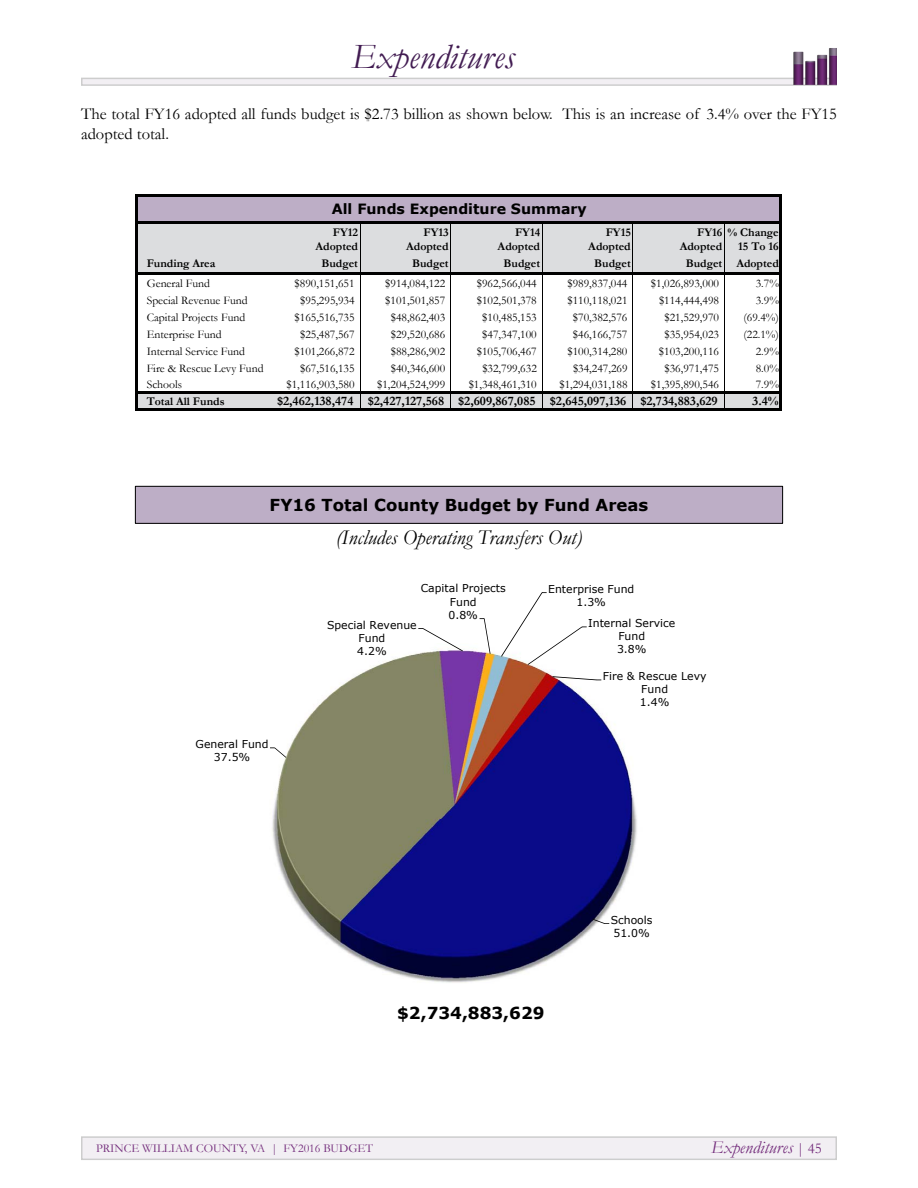
<style>
.page{position:relative;width:918px;height:1188px;background:#fff}
.page>*{position:absolute;margin:0;border:0;box-sizing:border-box;transform-origin:0 0}
.t1{font:italic 36px "Garamond";color:#421c52}
.t2{font:italic 21px "Garamond";color:#000}
.t3{font:italic 18px "Garamond";color:#732c7b}
.t4{font:16.5px/19.8px "Garamond";color:#000}
.t5{font:700 16.5px "Verdana";color:#000}
.t6{font:700 14.4px "Verdana";color:#000}
.t7{font:700 14.1px "Verdana";color:#000}
.t8{font:700 13.05px "Garamond";color:#000}
.t9{font:12px "Garamond";color:#732c7b}
.t10{font:11.7px "Garamond";color:#000}
.t11{font:700 11.7px "Garamond";color:#000}
.t12{font:10.8px/13.2px "Verdana";color:#000;text-align:center}
.s1{font-style:normal;font-size:15px}
</style>
<div class="page">
<div style="left:82px;top:78px;width:754px;height:7px;background:#f2eff3"></div>
<div style="left:82px;top:1137px;width:754px;height:22px;background:#f2eff3"></div>
<img style="left:651px;top:48px;width:186px;height:38px">
<div style="left:137px;top:196px;width:644px;height:27px;background:#bdaec6"></div>
<div style="left:137px;top:223px;width:644px;height:51px;background:#dcdddf"></div>
<div style="left:137px;top:393px;width:644px;height:17px;background:#dcdddf"></div>
<hr style="left:360px;top:224px;width:1px;height:49px;background:#000">
<hr style="left:451px;top:224px;width:1px;height:49px;background:#000">
<hr style="left:542px;top:224px;width:1px;height:49px;background:#000">
<hr style="left:633px;top:224px;width:1px;height:49px;background:#000">
<hr style="left:724px;top:224px;width:1px;height:49px;background:#000">
<hr style="left:360px;top:275px;width:1px;height:116px;background:#000">
<hr style="left:451px;top:275px;width:1px;height:116px;background:#000">
<hr style="left:542px;top:275px;width:1px;height:116px;background:#000">
<hr style="left:633px;top:275px;width:1px;height:116px;background:#000">
<hr style="left:724px;top:275px;width:1px;height:116px;background:#000">
<hr style="left:136px;top:194px;width:2px;height:217px;background:#000">
<hr style="left:780px;top:197px;width:2px;height:214px;background:#000">
<svg style="left:360px;top:394px;width:1px;height:14px"></svg>
<svg style="left:542px;top:394px;width:1px;height:14px"></svg>
<svg style="left:724px;top:394px;width:1px;height:14px"></svg>
<hr style="left:138px;top:194px;width:644px;height:3px;background:#000">
<hr style="left:138px;top:222px;width:644px;height:2px;background:#000">
<hr style="left:138px;top:273px;width:644px;height:2px;background:#000">
<hr style="left:138px;top:391px;width:644px;height:3px;background:#000">
<hr style="left:138px;top:408px;width:644px;height:3px;background:#000">
<img style="left:313px;top:724px;width:324px;height:259px">
<svg style="left:270px;top:592px;width:339px;height:332px"></svg>
<div style="left:135px;top:486px;width:648px;height:37px;background:#bdaec6"></div>
<div style="left:135px;top:486px;width:648px;height:38px;border:1px solid #000"></div>
<h1 class="t1" style="left:351px;top:32px;width:165px">Expenditures</h1>
<h3 class="t4" style="left:81px;top:103px;width:758px">The total FY16 adopted all funds budget is $2.73 billion as shown below. This is an increase of 3.4% over the FY15 adopted total.</h3>
<p class="t7" style="left:332px;top:199px;width:256px">All Funds Expenditure Summary</p>
<p class="t11" style="left:333px;top:225px;width:27px">FY12</p>
<p class="t11" style="left:424px;top:225px;width:27px">FY13</p>
<p class="t11" style="left:515px;top:225px;width:27px">FY14</p>
<p class="t11" style="left:606px;top:225px;width:27px">FY15</p>
<p class="t11" style="left:697px;top:225px;width:83px">FY16 % Change</p>
<p class="t11" style="left:316px;top:239px;width:44px">Adopted</p>
<p class="t11" style="left:406px;top:239px;width:44px">Adopted</p>
<p class="t11" style="left:498px;top:239px;width:44px">Adopted</p>
<p class="t11" style="left:588px;top:239px;width:44px">Adopted</p>
<p class="t11" style="left:680px;top:239px;width:44px">Adopted</p>
<p class="t11" style="left:738px;top:239px;width:42px">15 To 16</p>
<p class="t11" style="left:147px;top:256px;width:70px">Funding Area</p>
<p class="t11" style="left:321px;top:256px;width:38px">Budget</p>
<p class="t11" style="left:412px;top:256px;width:38px">Budget</p>
<p class="t11" style="left:504px;top:256px;width:38px">Budget</p>
<p class="t11" style="left:594px;top:256px;width:38px">Budget</p>
<p class="t11" style="left:686px;top:256px;width:95px">Budget Adopted</p>
<p class="t10" style="left:147px;top:276px;width:65px">General Fund</p>
<p class="t10" style="left:295px;top:276px;width:62px">$890,151,651</p>
<p class="t10" style="left:385px;top:276px;width:62px">$914,084,122</p>
<p class="t10" style="left:477px;top:276px;width:62px">$962,566,044</p>
<p class="t10" style="left:567px;top:276px;width:62px">$989,837,044</p>
<p class="t10" style="left:651px;top:276px;width:70px">$1,026,893,000</p>
<p class="t10" style="left:756px;top:276px;width:25px">3.7%</p>
<p class="t10" style="left:147px;top:293px;width:103px">Special Revenue Fund</p>
<p class="t10" style="left:300px;top:293px;width:56px">$95,295,934</p>
<p class="t10" style="left:385px;top:293px;width:62px">$101,501,857</p>
<p class="t10" style="left:477px;top:293px;width:62px">$102,501,378</p>
<p class="t10" style="left:567px;top:293px;width:62px">$110,118,021</p>
<p class="t10" style="left:659px;top:293px;width:62px">$114,444,498</p>
<p class="t10" style="left:756px;top:293px;width:25px">3.9%</p>
<p class="t10" style="left:147px;top:310px;width:100px">Capital Projects Fund</p>
<p class="t10" style="left:295px;top:310px;width:62px">$165,516,735</p>
<p class="t10" style="left:391px;top:310px;width:56px">$48,862,403</p>
<p class="t10" style="left:482px;top:310px;width:56px">$10,485,153</p>
<p class="t10" style="left:573px;top:310px;width:56px">$70,382,576</p>
<p class="t10" style="left:665px;top:310px;width:56px">$21,529,970</p>
<p class="t10" style="left:743px;top:310px;width:37px">(69.4%)</p>
<p class="t10" style="left:147px;top:327px;width:76px">Enterprise Fund</p>
<p class="t10" style="left:300px;top:327px;width:56px">$25,487,567</p>
<p class="t10" style="left:391px;top:327px;width:56px">$29,520,686</p>
<p class="t10" style="left:482px;top:327px;width:56px">$47,347,100</p>
<p class="t10" style="left:573px;top:327px;width:56px">$46,166,757</p>
<p class="t10" style="left:665px;top:327px;width:56px">$35,954,023</p>
<p class="t10" style="left:743px;top:327px;width:37px">(22.1%)</p>
<p class="t10" style="left:147px;top:344px;width:100px">Internal Service Fund</p>
<p class="t10" style="left:295px;top:344px;width:62px">$101,266,872</p>
<p class="t10" style="left:391px;top:344px;width:56px">$88,286,902</p>
<p class="t10" style="left:477px;top:344px;width:62px">$105,706,467</p>
<p class="t10" style="left:567px;top:344px;width:62px">$100,314,280</p>
<p class="t10" style="left:659px;top:344px;width:62px">$103,200,116</p>
<p class="t10" style="left:756px;top:344px;width:25px">2.9%</p>
<p class="t10" style="left:147px;top:361px;width:118px">Fire &amp; Rescue Levy Fund</p>
<p class="t10" style="left:300px;top:361px;width:56px">$67,516,135</p>
<p class="t10" style="left:391px;top:361px;width:56px">$40,346,600</p>
<p class="t10" style="left:482px;top:361px;width:56px">$32,799,632</p>
<p class="t10" style="left:573px;top:361px;width:56px">$34,247,269</p>
<p class="t10" style="left:665px;top:361px;width:56px">$36,971,475</p>
<p class="t10" style="left:756px;top:361px;width:25px">8.0%</p>
<p class="t10" style="left:147px;top:377px;width:37px">Schools</p>
<p class="t10" style="left:287px;top:377px;width:70px">$1,116,903,580</p>
<p class="t10" style="left:377px;top:377px;width:70px">$1,204,524,999</p>
<p class="t10" style="left:469px;top:377px;width:70px">$1,348,461,310</p>
<p class="t10" style="left:559px;top:377px;width:70px">$1,294,031,188</p>
<p class="t10" style="left:651px;top:377px;width:70px">$1,395,890,546</p>
<p class="t10" style="left:756px;top:377px;width:25px">7.9%</p>
<p class="t11" style="left:147px;top:393px;width:79px">Total All Funds</p>
<p class="t8" style="left:277px;top:392px;width:442px">$2,462,138,474 $2,427,127,568 $2,609,867,085 $2,645,097,136 $2,734,883,629</p>
<p class="t8" style="left:752px;top:392px;width:28px">3.4%</p>
<h3 class="t5" style="left:270px;top:493px;width:380px">FY16 Total County Budget by Fund Areas</h3>
<h2 class="t2" style="left:336px;top:523px;width:248px">(Includes Operating Transfers Out)</h2>
<p class="t6" style="left:303px;top:522px;width:334px">FY16 Total County Budget By Fund Areas</p>
<p class="t12" style="left:196px;top:737px;width:74px">General Fund<br>37.5%</p>
<p class="t12" style="left:421px;top:582px;width:87px">Capital Projects<br>Fund<br>0.8%</p>
<p class="t12" style="left:548px;top:582px;width:88px">Enterprise Fund<br>1.3%</p>
<p class="t12" style="left:588px;top:616px;width:89px">Internal Service<br>Fund<br>3.8%</p>
<p class="t12" style="left:603px;top:669px;width:105px">Fire &amp; Rescue Levy<br>Fund<br>1.4%</p>
<p class="t12" style="left:327px;top:618px;width:91px">Special Revenue<br>Fund<br>4.2%</p>
<h3 class="t5" style="left:397px;top:1001px;width:149px">$2,734,883,629</h3>
<p class="t12" style="left:611px;top:913px;width:43px;text-align:left">Schools<br>51.0%</p>
<p class="t9" style="left:96px;top:1140px;width:278px">Prince William County, VA | FY2016 Budget</p>
<h3 class="t3" style="left:711px;top:1135px;width:112px">Expenditures <span class="s1">| 45</span></h3>
</div>
